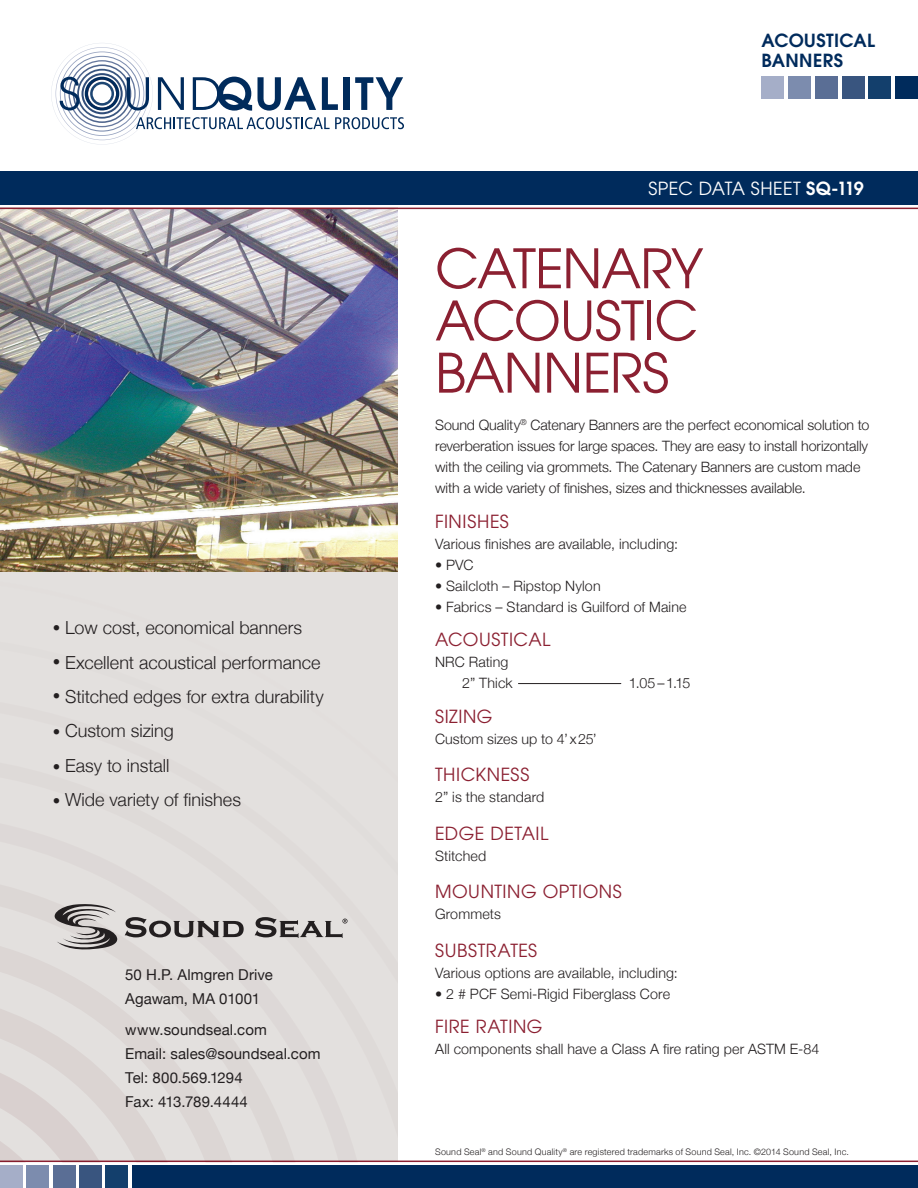
<style>
.page{position:relative;width:918px;height:1188px;background:#fff}
.page>*{position:absolute;margin:0;border:0;box-sizing:border-box;transform-origin:0 0}
.Body_Headline{font:54px/52.2px "Avant Garde";letter-spacing:-.02em;color:#8b2031;text-align:justify}
.Bullet_Caption{font:300 18px "Helvetica Neue";color:#231f20}
.Body_Copy{font:18px "Avant Garde";letter-spacing:.03em;color:#8b2031}
.Cover_Headline{font:18px "Avant Garde";letter-spacing:.01em;color:#fff}
.Cover_Headline-2{font:600 18px/20.2px "Avant Garde";letter-spacing:.02em;color:#002b5c}
.Body_Headline-2{font:18px "Avant Garde";letter-spacing:.035em;color:#8b2031}
.Body_Copy-2{font:15px/24px "Helvetica Neue";letter-spacing:.01em;color:#231f20}
.Body_Headline-3{font:300 14.25px/21px "Helvetica Neue";letter-spacing:-.005em;color:#231f20}
.Body_Copy-3{font:300 14.25px/21px "Helvetica Neue";letter-spacing:.01em;color:#231f20;text-align:right}
.Body_Copy-4{font:300 9px "Helvetica Neue";letter-spacing:.025em;color:#231f20}
.s1{font-size:15px}
.s2{font-weight:600}
</style>
<div class="page">
<div style="left:0;top:171px;width:918px;height:34px;background:#002b5c"></div>
<hr style="left:0;top:1161px;width:918px;height:1px;background:#8b2031">
<div style="left:0;top:1165px;width:23px;height:23px;background:#a5aec8"></div>
<div style="left:26px;top:1165px;width:23px;height:23px;background:#7c8cae"></div>
<div style="left:53px;top:1165px;width:22px;height:23px;background:#5a6e95"></div>
<div style="left:79px;top:1165px;width:23px;height:23px;background:#39557f"></div>
<div style="left:106px;top:1165px;width:22px;height:23px;background:#133f6c"></div>
<div style="left:133px;top:1165px;width:785px;height:23px;background:#002b5c"></div>
<svg style="left:0;top:572px;width:398px;height:589px;background:#e1dddc"></svg>
<svg style="left:51px;top:43px;width:353px;height:102px"></svg>
<img style="left:0;top:209px;width:398px;height:363px">
<hr style="left:0;top:208px;width:918px;height:1px;background:#8b2031">
<svg style="left:48px;top:903px;width:196px;height:49px;background:#bbb7b6"></svg>
<svg style="left:255px;top:917px;width:93px;height:21px;background:#9d9a99"></svg>
<div style="left:762px;top:76px;width:22px;height:23px;background:#a5aec8"></div>
<div style="left:788px;top:76px;width:23px;height:23px;background:#7c8cae"></div>
<div style="left:815px;top:76px;width:23px;height:23px;background:#5a6e95"></div>
<div style="left:842px;top:76px;width:22px;height:23px;background:#39557f"></div>
<div style="left:869px;top:76px;width:22px;height:23px;background:#133f6c"></div>
<div style="left:895px;top:76px;width:23px;height:23px;background:#002b5c"></div>
<hr style="left:518px;top:683px;width:103px;height:1px;background:#231f20">
<p class="Bullet_Caption" style="left:53px;top:613px;width:251px"><span class="s1">•</span> Low cost, economical banners</p>
<p class="Bullet_Caption" style="left:53px;top:648px;width:269px"><span class="s1">•</span> Excellent acoustical performance</p>
<p class="Bullet_Caption" style="left:53px;top:682px;width:273px"><span class="s1">•</span> Stitched edges for extra durability</p>
<p class="Bullet_Caption" style="left:53px;top:716px;width:123px"><span class="s1">•</span> Custom sizing</p>
<p class="Bullet_Caption" style="left:53px;top:751px;width:118px"><span class="s1">•</span> Easy to install</p>
<p class="Bullet_Caption" style="left:53px;top:785px;width:190px"><span class="s1">•</span> Wide variety of finishes</p>
<p class="Body_Copy-2" style="left:125px;top:964px;width:149px">50 H.P. Almgren Drive<br>Agawam, MA 01001</p>
<p class="Body_Copy-2" style="left:125px;top:1019px;width:197px">www.soundseal.com<br>Email: sales@soundseal.com<br>Tel: 800.569.1294<br>Fax: 413.789.4444</p>
<p class="Cover_Headline-2" style="left:761px;top:30px;width:115px">ACOUSTICAL<br>BANNERS</p>
<p class="Cover_Headline" style="left:648px;top:178px;width:217px">SPEC DATA SHEET <span class="s2">SQ-119</span></p>
<p class="Body_Headline" style="left:435px;top:242px;width:270px">CATENARY ACOUSTIC BANNERS</p>
<p class="Body_Headline-3" style="left:435px;top:414px;width:436px">Sound Quality<sup>®</sup> Catenary Banners are the perfect economical solution to reverberation issues for large spaces. They are easy to install horizontally with the ceiling via grommets. The Catenary Banners are custom made with a wide variety of finishes, sizes and thicknesses available.</p>
<p class="Body_Headline-2" style="left:435px;top:510px;width:75px">FINISHES</p>
<p class="Body_Headline-3" style="left:435px;top:532px;width:245px">Various finishes are available, including:</p>
<p class="Body_Headline-3" style="left:435px;top:553px;width:40px">• PVC</p>
<p class="Body_Headline-3" style="left:435px;top:574px;width:167px">• Sailcloth – Ripstop Nylon</p>
<p class="Body_Headline-3" style="left:435px;top:595px;width:253px">• Fabrics – Standard is Guilford of Maine</p>
<p class="Body_Copy" style="left:435px;top:629px;width:117px">ACOUSTICAL</p>
<p class="Body_Copy-3" style="left:435px;top:651px;width:79px">NRC Rating<br>2” Thick</p>
<p class="Body_Copy" style="left:435px;top:705px;width:59px">SIZING</p>
<p class="Body_Copy-3" style="left:435px;top:727px;width:163px">Custom sizes up to 4’x25’</p>
<p class="Body_Copy" style="left:435px;top:764px;width:96px">THICKNESS</p>
<p class="Body_Copy-3" style="left:435px;top:786px;width:111px">2” is the standard</p>
<p class="Body_Copy" style="left:435px;top:822px;width:115px">EDGE DETAIL</p>
<p class="Body_Copy-3" style="left:435px;top:844px;width:53px">Stitched</p>
<p class="Body_Copy" style="left:435px;top:881px;width:188px">MOUNTING OPTIONS</p>
<p class="Body_Copy-3" style="left:435px;top:903px;width:67px">Grommets</p>
<p class="Body_Copy" style="left:435px;top:939px;width:104px">SUBSTRATES</p>
<p class="Body_Copy-3" style="left:435px;top:961px;width:244px">Various options are available, including:</p>
<p class="Body_Copy-3" style="left:435px;top:982px;width:236px">• 2 # PCF Semi-Rigid Fiberglass Core</p>
<p class="Body_Copy" style="left:435px;top:1016px;width:109px">FIRE RATING</p>
<p class="Body_Copy-3" style="left:435px;top:1038px;width:386px">All components shall have a Class A fire rating per ASTM E-84</p>
<p class="Body_Copy-3" style="left:629px;top:672px;width:63px">1.05– 1.15</p>
<p class="Body_Copy-4" style="left:435px;top:1144px;width:415px">Sound Seal<sup>®</sup> and Sound Quality<sup>®</sup> are registered trademarks of Sound Seal, Inc. ©2014 Sound Seal, Inc.</p>
</div>
